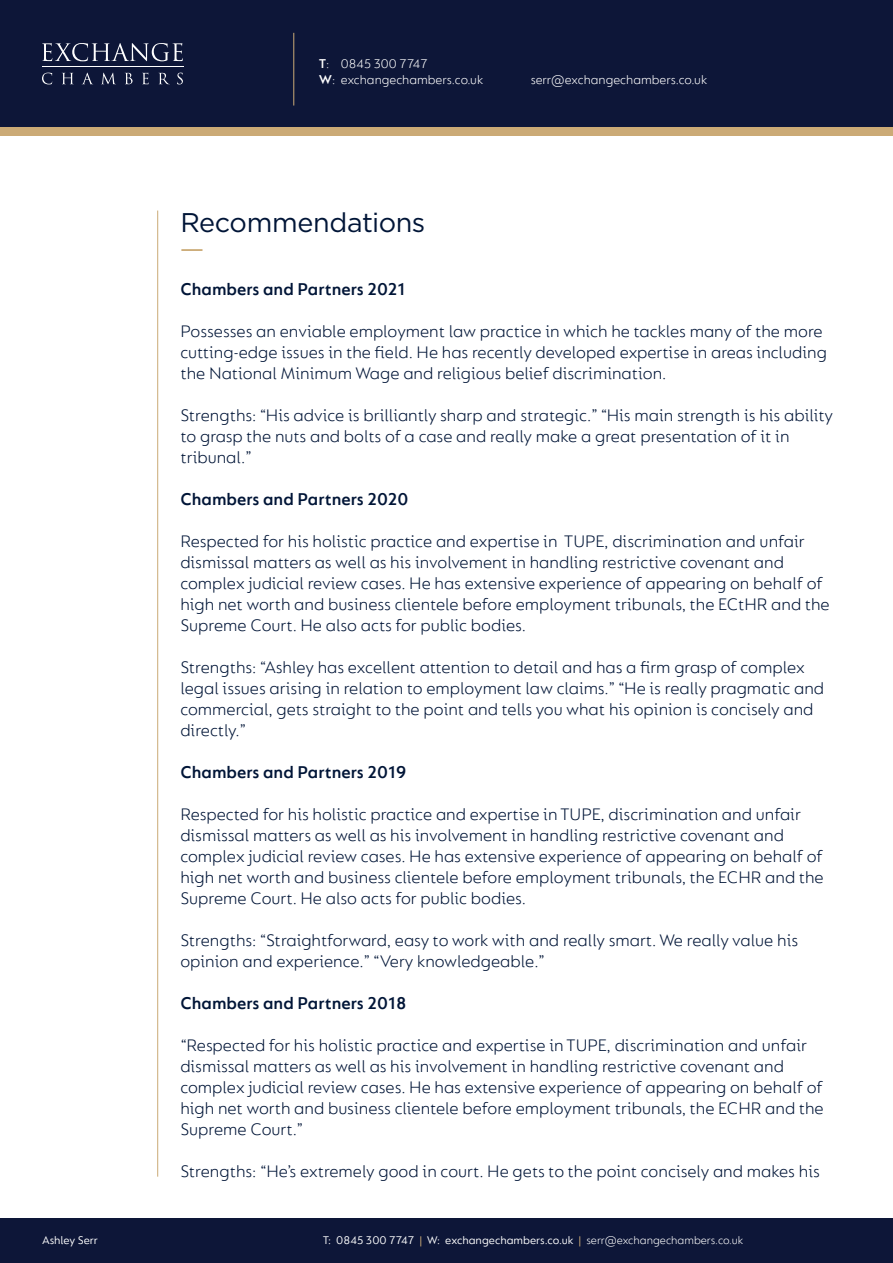
<style>
.page{position:relative;width:893px;height:1263px;background:#fff}
.page>*{position:absolute;margin:0;border:0;box-sizing:border-box;transform-origin:0 0}
.t1{font:27px "Gotham";letter-spacing:-.015em;color:#001537}
.t2{font:300 18px/21px "FS Lucas";color:#001537}
.t3{font:600 18px "FS Lucas";color:#001537}
.t4{font:300 13.5px/16.2px "FS Lucas";color:#fff}
.t5{font:12px "FS Lucas";color:#fff}
.s1{font-weight:600}
.s2{color:#cbaa76}
.s3{font-weight:300}
</style>
<div class="page">
<div style="left:0;top:64px;width:893px;height:72px;background:#cbaa76"></div>
<div style="left:0;top:0;width:893px;height:127px;background:#0d1638"></div>
<div style="left:0;top:1219px;width:893px;height:44px;background:#0d1638"></div>
<hr style="left:42px;top:67px;width:142px;height:1px;background:#fff">
<svg style="left:42px;top:43px;width:141px;height:18px"></svg>
<svg style="left:42px;top:73px;width:10px;height:11px"></svg>
<svg style="left:62px;top:73px;width:11px;height:11px"></svg>
<svg style="left:82px;top:73px;width:11px;height:11px"></svg>
<svg style="left:102px;top:73px;width:13px;height:11px"></svg>
<svg style="left:125px;top:73px;width:8px;height:11px"></svg>
<svg style="left:142px;top:73px;width:7px;height:11px"></svg>
<svg style="left:159px;top:73px;width:10px;height:11px"></svg>
<svg style="left:177px;top:73px;width:6px;height:11px"></svg>
<hr style="left:293px;top:33px;width:1px;height:73px;background:#cbaa76">
<hr style="left:157px;top:211px;width:1px;height:966px;background:#cbaa76">
<hr style="left:181px;top:249px;width:21px;height:2px;background:#cbaa76">
<p class="t5" style="left:42px;top:1233px;width:57px">Ashley Serr</p>
<p class="t4" style="left:319px;top:55px;width:166px"><span class="s1">T</span>: 0845 300 7747<br><span class="s1">W</span>: exchangechambers.co.uk</p>
<p class="t4" style="left:531px;top:71px;width:178px">serr@exchangechambers.co.uk</p>
<p class="t1" style="left:180px;top:205px;width:247px">Recommendations</p>
<p class="t3" style="left:180px;top:278px;width:227px">Chambers and Partners 2021</p>
<p class="t2" style="left:180px;top:320px;width:648px">Possesses an enviable employment law practice in which he tackles many of the more cutting-edge issues in the field. He has recently developed expertise in areas including the National Minimum Wage and religious belief discrimination.</p>
<p class="t2" style="left:180px;top:404px;width:654px">Strengths: “His advice is brilliantly sharp and strategic.” “His main strength is his ability to grasp the nuts and bolts of a case and really make a great presentation of it in tribunal.”</p>
<p class="t3" style="left:180px;top:488px;width:230px">Chambers and Partners 2020</p>
<p class="t2" style="left:180px;top:530px;width:651px">Respected for his holistic practice and expertise in TUPE, discrimination and unfair dismissal matters as well as his involvement in handling restrictive covenant and complex judicial review cases. He has extensive experience of appearing on behalf of high net worth and business clientele before employment tribunals, the ECtHR and the Supreme Court. He also acts for public bodies.</p>
<p class="t2" style="left:180px;top:656px;width:645px">Strengths: “Ashley has excellent attention to detail and has a firm grasp of complex legal issues arising in relation to employment law claims.” “He is really pragmatic and commercial, gets straight to the point and tells you what his opinion is concisely and directly.”</p>
<p class="t3" style="left:180px;top:761px;width:227px">Chambers and Partners 2019</p>
<p class="t2" style="left:180px;top:803px;width:645px">Respected for his holistic practice and expertise in TUPE, discrimination and unfair dismissal matters as well as his involvement in handling restrictive covenant and complex judicial review cases. He has extensive experience of appearing on behalf of high net worth and business clientele before employment tribunals, the ECHR and the Supreme Court. He also acts for public bodies.</p>
<p class="t2" style="left:180px;top:929px;width:619px">Strengths: “Straightforward, easy to work with and really smart. We really value his opinion and experience.” “Very knowledgeable.”</p>
<p class="t3" style="left:180px;top:992px;width:228px">Chambers and Partners 2018</p>
<p class="t2" style="left:180px;top:1034px;width:645px">“Respected for his holistic practice and expertise in TUPE, discrimination and unfair dismissal matters as well as his involvement in handling restrictive covenant and complex judicial review cases. He has extensive experience of appearing on behalf of high net worth and business clientele before employment tribunals, the ECHR and the Supreme Court.”</p>
<p class="t2" style="left:180px;top:1160px;width:641px">Strengths: “He’s extremely good in court. He gets to the point concisely and makes his</p>
<p class="t5" style="left:323px;top:1233px;width:422px">T: 0845 300 7747 <span class="s2">|</span> W: exchangechambers.co.uk <span class="s2">|</span> <span class="s3">serr@exchangechambers.co.uk</span></p>
</div>
